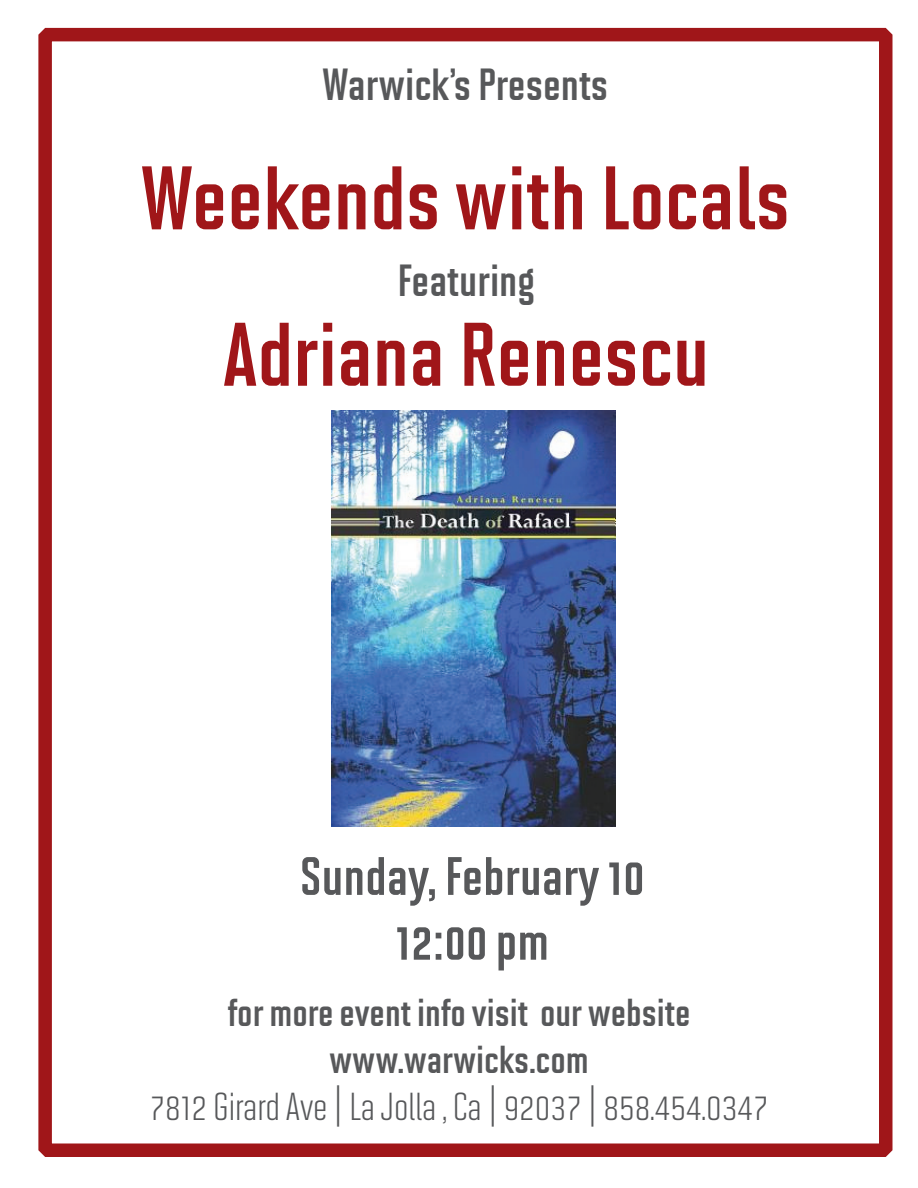
<style>
.page{position:relative;width:918px;height:1188px;background:#fff}
.page>*{position:absolute;margin:0;border:0;box-sizing:border-box;transform-origin:0 0}
.t1{font:700 90px "Solano Gothic MVB Std";color:#a01619}
.t2{font:700 54px/64.8px "Solano Gothic MVB Std";color:#57585a;text-align:center}
.t3{font:700 45px "Solano Gothic MVB Std";color:#57585a}
.t4{font:700 39px/46.8px "Solano Gothic MVB Std";color:#57585a;text-align:center}
.t5{font:39px "Solano Gothic MVB";color:#57585a}
</style>
<div class="page">
<div style="left:38px;top:28px;width:854px;height:1129px;border:14px solid #a01619"></div>
<img style="left:331px;top:410px;width:285px;height:417px">
<p class="t3" style="left:322px;top:59px;width:287px">Warwick’s Presents</p>
<h1 class="t1" style="left:140px;top:149px;width:651px">Weekends with Locals</h1>
<p class="t3" style="left:397px;top:255px;width:140px">Featuring</p>
<h1 class="t1" style="left:223px;top:305px;width:488px">Adriana Renescu</h1>
<h2 class="t2" style="left:300px;top:844px;width:346px">Sunday, February 10<br>12:00 pm</h2>
<p class="t4" style="left:228px;top:989px;width:464px">for more event info visit our website www.warwicks.com</p>
<p class="t5" style="left:149px;top:1085px;width:621px">7812 Girard Ave | La Jolla , Ca | 92037 | 858.454.0347</p>
</div>
